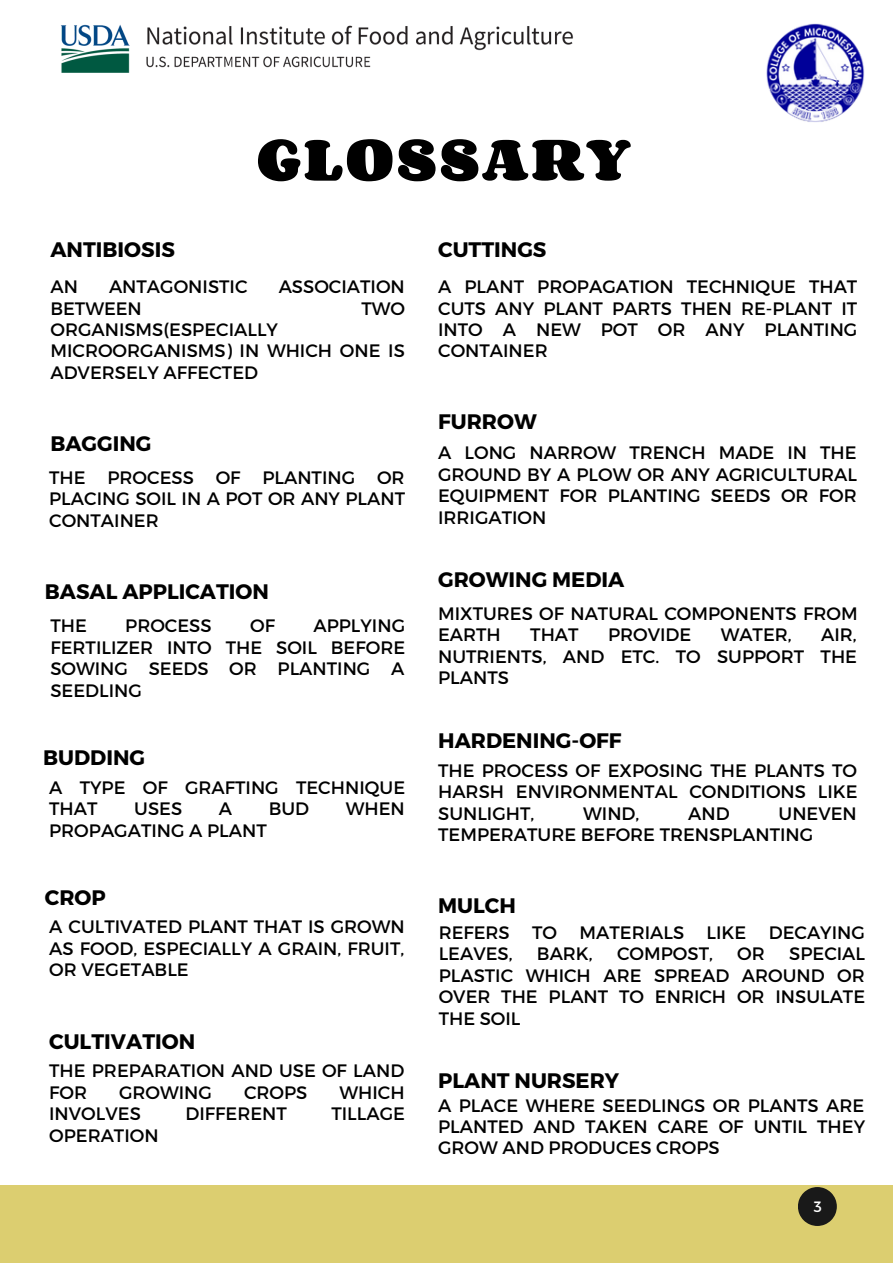
<style>
.page{position:relative;width:893px;height:1264px;background:#fff}
.page>*{position:absolute;margin:0;border:0;box-sizing:border-box;transform-origin:0 0}
.t1{font:700 52.5px "Corben";letter-spacing:.05em;color:#000}
.t2{font:700 21px "Montserrat";color:#000}
.t3{font:18px/21.3px "Montserrat";color:#000;text-align:justify}
.t4{font:15px "Montserrat";color:#fff}
</style>
<div class="page">
<div style="left:0;top:1185px;width:892px;height:77px;background:#dcce70"></div>
<svg style="left:798px;top:1187px;width:38px;height:38px"></svg>
<img style="left:61px;top:25px;width:512px;height:48px">
<img style="left:766px;top:23px;width:99px;height:99px">
<h1 class="t1" style="left:257px;top:132px;width:375px">GLOSSARY</h1>
<p class="t2" style="left:50px;top:235px;width:126px">ANTIBIOSIS</p>
<p class="t3" style="left:50px;top:275px;width:29px">AN</p>
<p class="t3" style="left:109px;top:275px;width:140px">ANTAGONISTIC</p>
<p class="t3" style="left:279px;top:275px;width:128px">ASSOCIATION</p>
<p class="t3" style="left:50px;top:296px;width:93px">BETWEEN</p>
<p class="t3" style="left:361px;top:296px;width:45px">TWO</p>
<p class="t3" style="left:50px;top:318px;width:356px;text-align:left">ORGANISMS(ESPECIALLY<br>MICROORGANISMS) IN WHICH ONE IS<br>ADVERSELY AFFECTED</p>
<p class="t2" style="left:50px;top:429px;width:103px">BAGGING</p>
<p class="t3" style="left:49px;top:466px;width:357px">THE PROCESS OF PLANTING OR PLACING SOIL IN A POT OR ANY PLANT CONTAINER</p>
<p class="t2" style="left:45px;top:578px;width:225px">BASAL APPLICATION</p>
<p class="t3" style="left:50px;top:614px;width:38px">THE</p>
<p class="t3" style="left:125px;top:614px;width:88px">PROCESS</p>
<p class="t3" style="left:250px;top:614px;width:26px">OF</p>
<p class="t3" style="left:50px;top:614px;width:356px;text-indent:263px">APPLYING FERTILIZER INTO THE SOIL BEFORE SOWING SEEDS OR PLANTING A SEEDLING</p>
<p class="t2" style="left:43px;top:743px;width:103px">BUDDING</p>
<p class="t3" style="left:49px;top:776px;width:357px">A TYPE OF GRAFTING TECHNIQUE<br>THAT</p>
<p class="t3" style="left:134px;top:797px;width:49px">USES</p>
<p class="t3" style="left:219px;top:797px;width:15px">A</p>
<p class="t3" style="left:269px;top:797px;width:42px">BUD</p>
<p class="t3" style="left:346px;top:797px;width:60px">WHEN</p>
<p class="t3" style="left:49px;top:818px;width:219px">PROPAGATING A PLANT</p>
<p class="t2" style="left:45px;top:883px;width:62px">CROP</p>
<p class="t3" style="left:49px;top:915px;width:357px">A CULTIVATED PLANT THAT IS GROWN AS FOOD, ESPECIALLY A GRAIN, FRUIT, OR VEGETABLE</p>
<p class="t2" style="left:49px;top:1027px;width:147px">CULTIVATION</p>
<p class="t3" style="left:49px;top:1059px;width:356px">THE PREPARATION AND USE OF LAND<br>FOR</p>
<p class="t3" style="left:119px;top:1080px;width:94px">GROWING</p>
<p class="t3" style="left:244px;top:1080px;width:65px">CROPS</p>
<p class="t3" style="left:339px;top:1080px;width:67px">WHICH</p>
<p class="t3" style="left:49px;top:1102px;width:93px">INVOLVES</p>
<p class="t3" style="left:185px;top:1102px;width:103px">DIFFERENT</p>
<p class="t3" style="left:331px;top:1102px;width:75px">TILLAGE</p>
<p class="t3" style="left:49px;top:1123px;width:111px">OPERATION</p>
<p class="t2" style="left:438px;top:235px;width:110px">CUTTINGS</p>
<p class="t3" style="left:438px;top:275px;width:421px">A PLANT PROPAGATION TECHNIQUE THAT CUTS ANY PLANT PARTS THEN RE-PLANT IT INTO A NEW POT OR ANY PLANTING CONTAINER</p>
<p class="t2" style="left:438px;top:407px;width:100px">FURROW</p>
<p class="t3" style="left:438px;top:441px;width:420px">A LONG NARROW TRENCH MADE IN THE GROUND BY A PLOW OR ANY AGRICULTURAL EQUIPMENT FOR PLANTING SEEDS OR FOR IRRIGATION</p>
<p class="t2" style="left:438px;top:566px;width:188px">GROWING MEDIA</p>
<p class="t3" style="left:438px;top:602px;width:421px">MIXTURES OF NATURAL COMPONENTS FROM<br>EARTH</p>
<p class="t3" style="left:530px;top:623px;width:50px">THAT</p>
<p class="t3" style="left:608px;top:623px;width:85px">PROVIDE</p>
<p class="t3" style="left:720px;top:623px;width:72px">WATER,</p>
<p class="t3" style="left:438px;top:623px;width:420px;text-indent:383px">AIR, NUTRIENTS, AND ETC. TO SUPPORT THE PLANTS</p>
<p class="t2" style="left:438px;top:726px;width:185px">HARDENING-OFF</p>
<p class="t3" style="left:438px;top:759px;width:421px">THE PROCESS OF EXPOSING THE PLANTS TO HARSH ENVIRONMENTAL CONDITIONS LIKE SUNLIGHT,</p>
<p class="t3" style="left:438px;top:801px;width:420px;text-indent:340px">UNEVEN<br>TEMPERATURE BEFORE TRENSPLANTING</p>
<p class="t3" style="left:583px;top:801px;width:58px">WIND,</p>
<p class="t3" style="left:688px;top:801px;width:43px">AND</p>
<p class="t2" style="left:438px;top:891px;width:79px">MULCH</p>
<p class="t3" style="left:438px;top:921px;width:427px">REFERS TO MATERIALS LIKE DECAYING<br>LEAVES,</p>
<p class="t3" style="left:438px;top:942px;width:428px;text-indent:350px">SPECIAL PLASTIC WHICH ARE SPREAD AROUND OR OVER THE PLANT TO ENRICH OR INSULATE THE SOIL</p>
<p class="t3" style="left:537px;top:942px;width:57px">BARK,</p>
<p class="t3" style="left:617px;top:942px;width:97px">COMPOST,</p>
<p class="t3" style="left:737px;top:942px;width:29px">OR</p>
<p class="t2" style="left:438px;top:1066px;width:182px">PLANT NURSERY</p>
<p class="t3" style="left:438px;top:1093px;width:428px">A PLACE WHERE SEEDLINGS OR PLANTS ARE PLANTED AND TAKEN CARE OF UNTIL THEY GROW AND PRODUCES CROPS</p>
<p class="t4" style="left:813px;top:1196px;width:10px">3</p>
</div>
